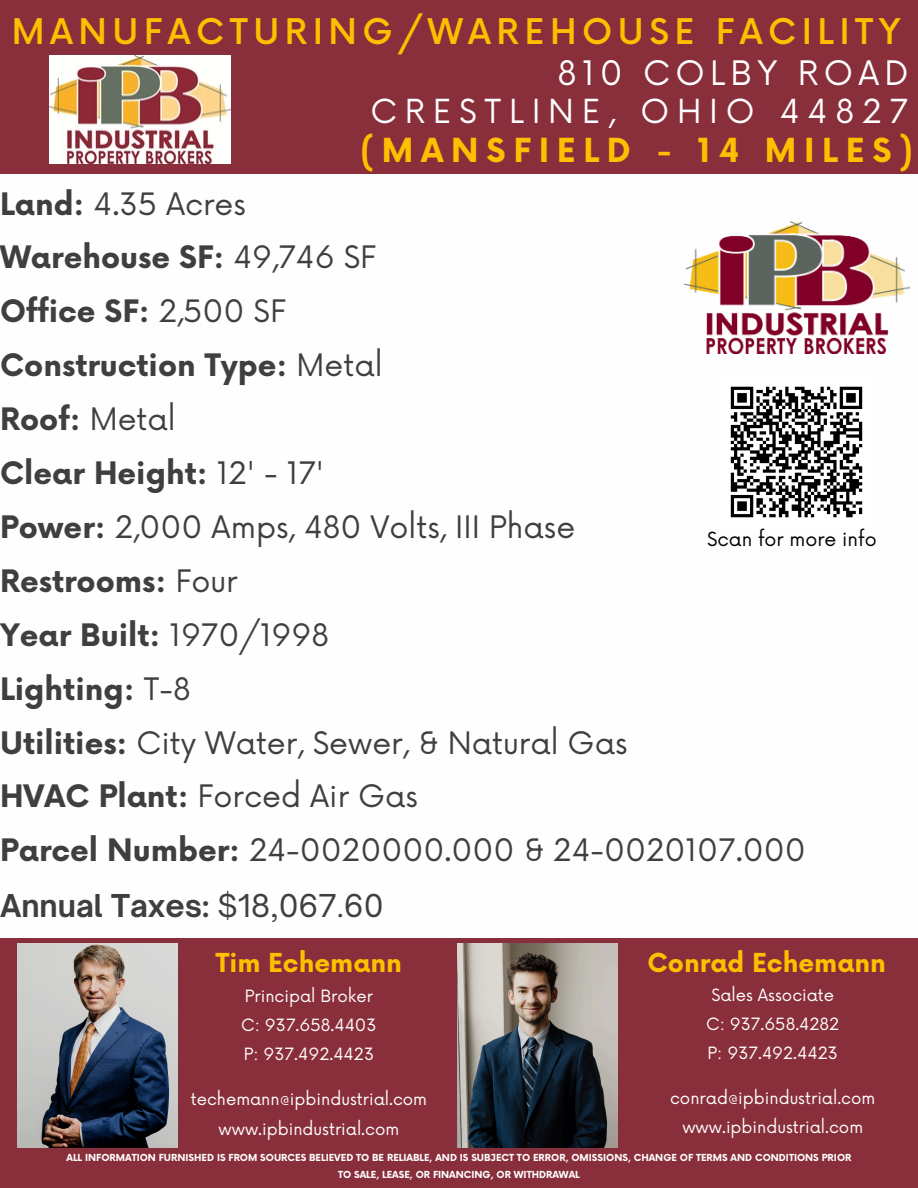
<style>
.page{position:relative;width:918px;height:1188px;background:#fff}
.page>*{position:absolute;margin:0;border:0;box-sizing:border-box;transform-origin:0 0}
.t1{font:500 34.5px "Now";letter-spacing:.16em;color:#ffbf00}
.t2{font:32.85px "Now";letter-spacing:.16em;color:#fff}
.t3{font:32.25px "Now";letter-spacing:.24em;color:#fff}
.t4{font:700 32.25px "Now";letter-spacing:.24em;color:#ffbf00}
.t5{font:30.15px/54px "Now";color:#3f3e41}
.t6{font:700 25.5px "Now";color:#ffbf00}
.t7{font:18.9px "Now";color:#000}
.t8{font:16.5px/29.2px "Now";color:#fff;text-align:center}
.t9{font:700 9.45px "Now";color:#fff}
.s1{font-weight:700}
.s2{font-family:"Open Sauce One";font-weight:700}
.s3{font-family:"Open Sauce One"}
</style>
<div class="page">
<img style="left:684px;top:222px;width:225px;height:131px">
<img style="left:730px;top:386px;width:133px;height:132px">
<div style="left:0;top:938px;width:918px;height:250px;background:#892f3b"></div>
<img style="left:18px;top:944px;width:159px;height:203px">
<img style="left:458px;top:944px;width:159px;height:203px">
<div style="left:0;top:0;width:918px;height:174px;background:#892f3b"></div>
<img style="left:50px;top:55px;width:181px;height:108px">
<p class="t1" style="left:12px;top:13px;width:890px">MANUFACTURING/WAREHOUSE FACILITY</p>
<h4 class="t2" style="left:557px;top:55px;width:352px">810 COLBY ROAD</h4>
<h6 class="t3" style="left:370px;top:93px;width:540px">CRESTLINE, OHIO 44827</h6>
<p class="t4" style="left:360px;top:133px;width:555px">(MANSFIELD - 14 MILES)</p>
<h3 class="t5" style="left:0;top:178px;width:807px"><span class="s1">Land:</span> 4.35 Acres<br><span class="s1">Warehouse SF:</span> 49,746 SF<br><span class="s1">Office SF:</span> 2,500 SF<br><span class="s1">Construction Type:</span> Metal<br><span class="s1">Roof:</span> Metal<br><span class="s1">Clear Height:</span> 12' - 17'<br><span class="s1">Power:</span> 2,000 Amps, 480 Volts, III Phase<br><span class="s1">Restrooms:</span> Four<br><span class="s1">Year Built:</span> 1970/1998<br><span class="s1">Lighting:</span> T-8<br><span class="s1">Utilities:</span> City Water, Sewer, &amp; Natural Gas<br><span class="s1">HVAC Plant:</span> Forced Air Gas<br><span class="s1">Parcel Number:</span> 24-0020000.000 &amp; 24-0020107.000<br><span class="s2">Annual Taxes:</span> <span class="s3">$18,067.60</span></h3>
<p class="t6" style="left:216px;top:949px;width:188px">Tim Echemann</p>
<p class="t6" style="left:647px;top:949px;width:240px">Conrad Echemann</p>
<h5 class="t8" style="left:241px;top:982px;width:137px;text-align:left">Principal Broker<br>C: 937.658.4403<br>P: 937.492.4423</h5>
<p class="t8" style="left:191px;top:1086px;width:238px">techemann@ipbindustrial.com www.ipbindustrial.com</p>
<h1 class="t7" style="left:707px;top:528px;width:171px">Scan for more info</h1>
<h4 class="t8" style="left:706px;top:981px;width:135px">Sales Associate<br>C: 937.658.4282<br>P: 937.492.4423</h4>
<h6 class="t8" style="left:670px;top:1084px;width:207px">conrad@ipbindustrial.com www.ipbindustrial.com</h6>
<h6 class="t9" style="left:66px;top:1153px;width:787px">ALL INFORMATION FURNISHED IS FROM SOURCES BELIEVED TO BE RELIABLE, AND IS SUBJECT TO ERROR, OMISSIONS, CHANGE OF TERMS AND CONDITIONS PRIOR</h6>
<p class="t9" style="left:338px;top:1169px;width:243px">TO SALE, LEASE, OR FINANCING, OR WITHDRAWAL</p>
</div>
